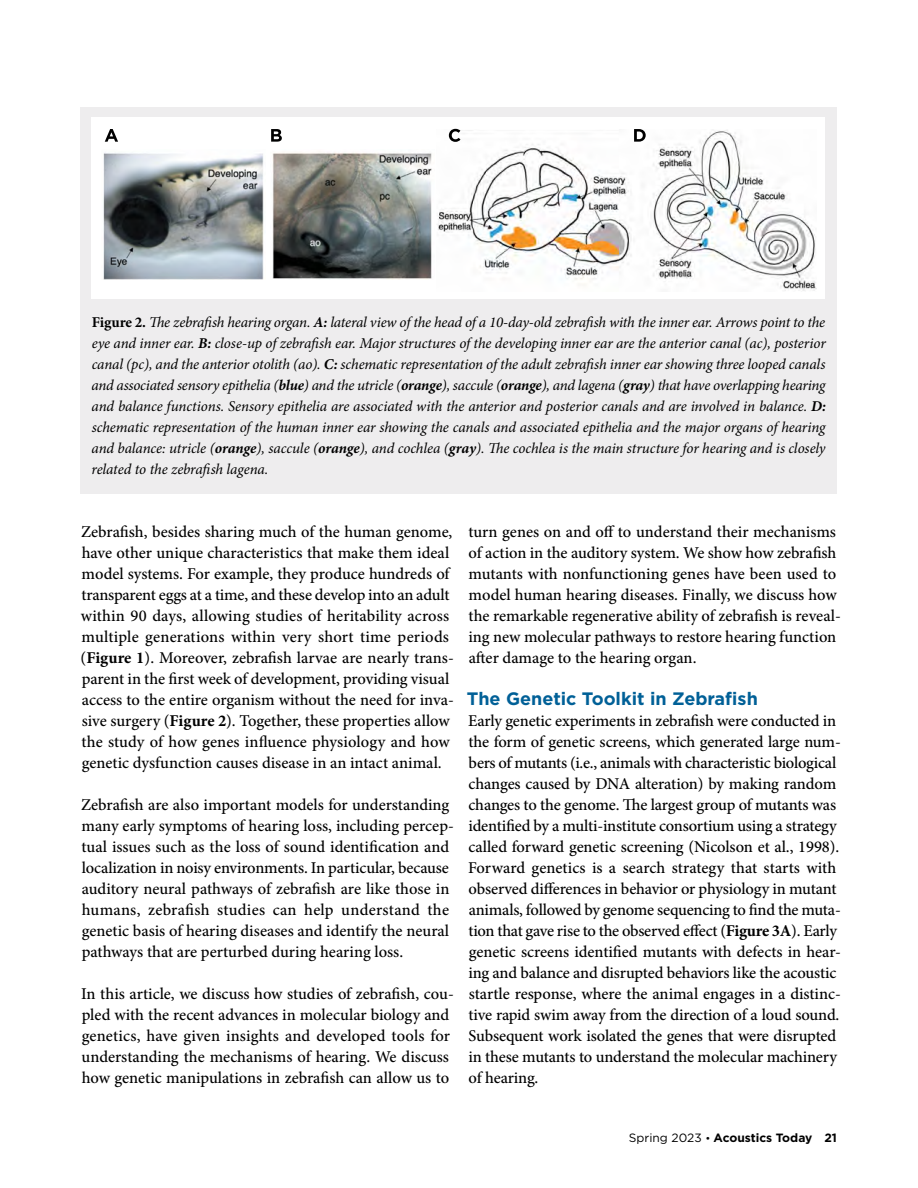
<style>
.page{position:relative;width:918px;height:1188px;background:#fff}
.page>*{position:absolute;margin:0;border:0;box-sizing:border-box;transform-origin:0 0}
.t1{font:700 18px "Gotham";color:#006097}
.t2{font:500 16.5px/21px "Minion Pro";letter-spacing:-.005em;color:#000}
.t3{font:italic 15px/21px "Minion Pro";letter-spacing:-.01em;color:#000;text-align:justify}
.t4{font:700 12px "Gotham";color:#000}
.s1{font-weight:700;font-style:normal}
.s2{font-weight:700}
.s3{font-weight:400}
.s4{font-weight:400;font-size:10.5px}
</style>
<div class="page">
<hr style="left:0;top:0;width:1px;height:306px;background:#006097">
<hr style="left:0;top:0;width:1px;height:56px;background:#0a3255">
<div style="left:81px;top:107px;width:756px;height:387px;background:#eeedee"></div>
<div style="left:92px;top:117px;width:733px;height:182px;background:#fff"></div>
<img style="left:103px;top:153px;width:161px;height:126px">
<img style="left:272px;top:152px;width:160px;height:127px">
<img style="left:437px;top:130px;width:379px;height:161px">
<svg style="left:634px;top:129px;width:12px;height:13px"></svg>
<svg style="left:271px;top:129px;width:11px;height:13px"></svg>
<svg style="left:449px;top:129px;width:11px;height:13px"></svg>
<svg style="left:105px;top:129px;width:13px;height:13px"></svg>
<p class="t3" style="left:92px;top:312px;width:736px"><span class="s1">Figure 2.</span> The zebrafish hearing organ. <span class="s2">A:</span> lateral view of the head of a 10-day-old zebrafish with the inner ear. Arrows point to the eye and inner ear. <span class="s2">B:</span> close-up of zebrafish ear. Major structures of the developing inner ear are the anterior canal (ac), posterior canal (pc), and the anterior otolith (ao). <span class="s2">C:</span> schematic representation of the adult zebrafish inner ear showing three looped canals and associated sensory epithelia (<span class="s2">blue</span>) and the utricle (<span class="s2">orange</span>), saccule (<span class="s2">orange</span>), and lagena (<span class="s2">gray</span>) that have overlapping hearing and balance functions. Sensory epithelia are associated with the anterior and posterior canals and are involved in balance. <span class="s2">D: </span>schematic representation of the human inner ear showing the canals and associated epithelia and the major organs of hearing and balance: utricle (<span class="s2">orange</span>), saccule (<span class="s2">orange</span>), and cochlea (<span class="s2">gray</span>). The cochlea is the main structure for hearing and is closely related to the zebrafish lagena.</p>
<p class="t2" style="left:81px;top:521px;width:375px">Zebrafish, besides sharing much of the human genome, have other unique characteristics that make them ideal model systems. For example, they produce hundreds of transparent eggs at a time, and these develop into an adult within 90 days, allowing studies of heritability across multiple generations within very short time periods (<span class="s2">Figure 1</span>). Moreover, zebrafish larvae are nearly trans&shy;parent in the first week of development, providing visual access to the entire organism without the need for inva&shy;sive surgery (<span class="s2">Figure 2</span>). Together, these properties allow the study of how genes influence physiology and how genetic dysfunction causes disease in an intact animal.</p>
<p class="t2" style="left:81px;top:794px;width:374px">Zebrafish are also important models for understanding many early symptoms of hearing loss, including percep&shy;tual issues such as the loss of sound identification and localization in noisy environments. In particular, because auditory neural pathways of zebrafish are like those in humans, zebrafish studies can help understand the genetic basis of hearing diseases and identify the neural pathways that are perturbed during hearing loss.</p>
<p class="t2" style="left:81px;top:983px;width:374px">In this article, we discuss how studies of zebrafish, cou&shy;pled with the recent advances in molecular biology and genetics, have given insights and developed tools for understanding the mechanisms of hearing. We discuss how genetic manipulations in zebrafish can allow us to</p>
<p class="t2" style="left:468px;top:521px;width:374px">turn genes on and off to understand their mechanisms of action in the auditory system. We show how zebrafish mutants with nonfunctioning genes have been used to model human hearing diseases. Finally, we discuss how the remarkable regenerative ability of zebrafish is reveal&shy;ing new molecular pathways to restore hearing function after damage to the hearing organ.</p>
<p class="t1" style="left:467px;top:687px;width:293px">The Genetic Toolkit in Zebrafish</p>
<p class="t2" style="left:468px;top:710px;width:374px">Early genetic experiments in zebrafish were conducted in the form of genetic screens, which generated large num&shy;bers of mutants (i.e., animals with characteristic biological changes caused by DNA alteration) by making random changes to the genome. The largest group of mutants was identified by a multi-institute consortium using a strategy called forward genetic screening (Nicolson et al., 1998).<br>Forward genetics is a search strategy that starts with observed differences in behavior or physiology in mutant animals, followed by genome sequencing to find the muta&shy;tion that gave rise to the observed effect (<span class="s2">Figure 3A</span>). Early genetic screens identified mutants with defects in hear&shy;ing and balance and disrupted behaviors like the acoustic startle response, where the animal engages in a distinc&shy;tive rapid swim away from the direction of a loud sound.<br>Subsequent work isolated the genes that were disrupted in these mutants to understand the molecular machinery of hearing.</p>
<p class="t4" style="left:629px;top:1130px;width:210px"><span class="s3">Spring 2023</span> <span class="s4">•</span> Acoustics Today 21</p>
</div>
